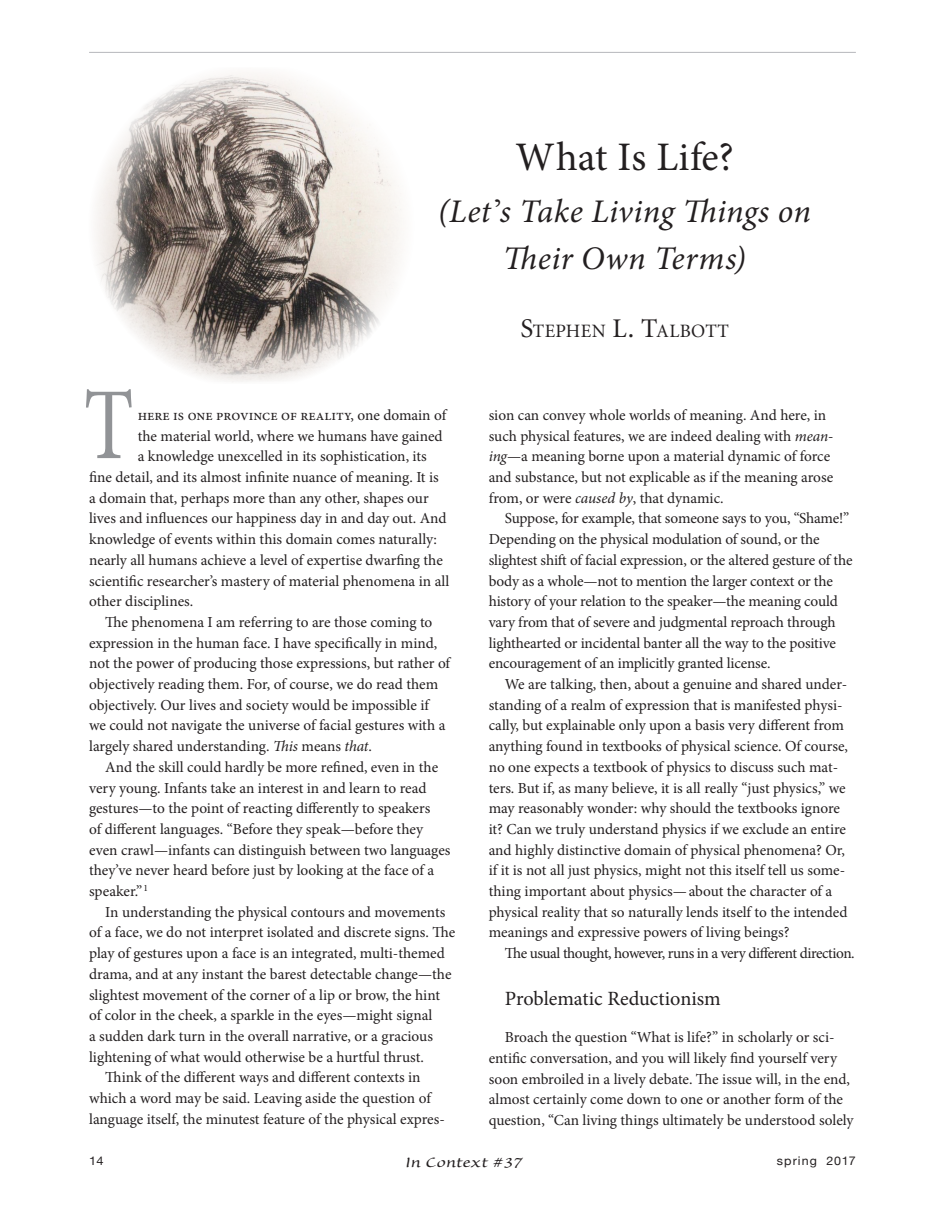
<style>
.page{position:relative;width:945px;height:1215px;background:#fff}
.page>*{position:absolute;margin:0;border:0;box-sizing:border-box;transform-origin:0 0}
.t1{font:102px "Minion Pro";color:#919396;scale:.79 1}
.t2{font:40.5px "Minion Pro";color:#231f20}
.t3{font:italic 33px/46.5px "Minion Pro";letter-spacing:.01em;color:#231f20;text-align:center}
.t4{font:20.25px "Minion Pro";color:#231f20}
.t5{font:18.9px "Minion";letter-spacing:.02em;color:#231f20}
.t6{font:18px "Sanvito";color:#231f20;scale:1.15 1}
.t7{font:15.3px/20.7px "Minion Pro";color:#231f20}
.t8{font:12px "Helvetica Neue";letter-spacing:.085em;color:#231f20;scale:1.04 1}
.t9{font:12px "Helvetica Neue";letter-spacing:.085em;color:#231f20;scale:1.07 1}
.s1{font-family:"Times New Roman";font-style:normal}
.s2{font-style:italic}
.s3{font-size:27px}
</style>
<div class="page">
<hr style="left:89px;top:52px;width:767px;height:1px;background:#b6b7bb">
<img style="left:95px;top:73px;width:306px;height:309px">
<h2 class="t2" style="left:516px;top:130px;width:220px">What Is Life?</h2>
<h3 class="t3" style="left:438px;top:188px;width:374px">(Let<span class="s1">’</span>s Take Living Things on<br>Their Own Terms)</h3>
<h1 class="t1" style="left:84px;top:357px;width:65px">T</h1>
<p class="t7" style="left:138px;top:405px;width:312px">here is one province of reality, one domain of</p>
<p class="t7" style="left:138px;top:425px;width:306px">the material world, where we humans have gained</p>
<p class="t7" style="left:138px;top:446px;width:291px">a knowledge unexcelled in its sophistication, its</p>
<p class="t7" style="left:89px;top:467px;width:351px">fine detail, and its almost infinite nuance of meaning. It is</p>
<p class="t7" style="left:89px;top:488px;width:341px">a domain that, perhaps more than any other, shapes our</p>
<p class="t7" style="left:89px;top:508px;width:359px">lives and influences our happiness day in and day out. And</p>
<p class="t7" style="left:89px;top:529px;width:349px">knowledge of events within this domain comes naturally:</p>
<p class="t7" style="left:89px;top:550px;width:355px">nearly all humans achieve a level of expertise dwarfing the</p>
<p class="t7" style="left:89px;top:570px;width:362px">scientific researcher’s mastery of material phenomena in all</p>
<p class="t7" style="left:89px;top:591px;width:106px">other disciplines.</p>
<p class="t7" style="left:105px;top:612px;width:329px">The phenomena I am referring to are those coming to</p>
<p class="t7" style="left:89px;top:632px;width:350px">expression in the human face. I have specifically in mind,</p>
<p class="t7" style="left:89px;top:653px;width:364px">not the power of producing those expressions, but rather of</p>
<p class="t7" style="left:89px;top:674px;width:351px">objectively reading them. For, of course, we do read them</p>
<p class="t7" style="left:89px;top:695px;width:343px">objectively. Our lives and society would be impossible if</p>
<p class="t7" style="left:89px;top:715px;width:358px">we could not navigate the universe of facial gestures with a</p>
<p class="t7" style="left:89px;top:736px;width:285px">largely shared understanding. <span class="s2">This</span> means <span class="s2">that</span>.</p>
<p class="t7" style="left:105px;top:757px;width:334px">And the skill could hardly be more refined, even in the</p>
<p class="t7" style="left:89px;top:777px;width:339px">very young. Infants take an interest in and learn to read</p>
<p class="t7" style="left:89px;top:798px;width:343px">gestures—to the point of reacting differently to speakers</p>
<p class="t7" style="left:89px;top:819px;width:336px">of different languages. “Before they speak—before they</p>
<p class="t7" style="left:89px;top:839px;width:363px">even crawl—infants can distinguish between two languages</p>
<p class="t7" style="left:89px;top:860px;width:347px">they’ve never heard before just by looking at the face of a</p>
<p class="t7" style="left:89px;top:881px;width:61px">speaker.” <sup>1</sup></p>
<p class="t7" style="left:105px;top:902px;width:342px">In understanding the physical contours and movements</p>
<p class="t7" style="left:89px;top:922px;width:368px">of a face, we do not interpret isolated and discrete signs. The</p>
<p class="t7" style="left:89px;top:943px;width:357px">play of gestures upon a face is an integrated, multi-themed</p>
<p class="t7" style="left:89px;top:964px;width:364px">drama, and at any instant the barest detectable change—the</p>
<p class="t7" style="left:89px;top:984px;width:353px">slightest movement of the corner of a lip or brow, the hint</p>
<p class="t7" style="left:89px;top:1005px;width:345px">of color in the cheek, a sparkle in the eyes—might signal</p>
<p class="t7" style="left:89px;top:1026px;width:345px">a sudden dark turn in the overall narrative, or a gracious</p>
<p class="t7" style="left:89px;top:1046px;width:336px">lightening of what would otherwise be a hurtful thrust.</p>
<p class="t7" style="left:105px;top:1067px;width:317px">Think of the different ways and different contexts in</p>
<p class="t7" style="left:89px;top:1088px;width:345px">which a word may be said. Leaving aside the question of</p>
<p class="t7" style="left:89px;top:1109px;width:357px">language itself, the minutest feature of the physical expres-</p>
<p class="t5" style="left:520px;top:322px;width:210px"><span class="s3">S</span>TEPHEN <span class="s3">L. T</span>ALBOTT</p>
<p class="t7" style="left:489px;top:405px;width:346px">sion can convey whole worlds of meaning. And here, in such physical features, we are indeed dealing with <span class="s2">mean&shy;ing</span>—a meaning borne upon a material dynamic of force and substance, but not explicable as if the meaning arose from, or were <span class="s2">caused by</span>, that dynamic.</p>
<p class="t7" style="left:489px;top:508px;width:365px;text-indent:16px">Suppose, for example, that someone says to you, “Shame!” Depending on the physical modulation of sound, or the slightest shift of facial expression, or the altered gesture of the body as a whole—not to mention the larger context or the history of your relation to the speaker—the meaning could vary from that of severe and judgmental reproach through lighthearted or incidental banter all the way to the positive encouragement of an implicitly granted license.</p>
<p class="t7" style="left:489px;top:674px;width:361px;text-indent:16px">We are talking, then, about a genuine and shared under&shy;standing of a realm of expression that is manifested physi&shy;cally, but explainable only upon a basis very different from anything found in textbooks of physical science. Of course, no one expects a textbook of physics to discuss such mat&shy;ters. But if, as many believe, it is all really “just physics,” we may reasonably wonder: why should the textbooks ignore it? Can we truly understand physics if we exclude an entire and highly distinctive domain of physical phenomena? Or, if it is not all just physics, might not this itself tell us some&shy;thing important about physics—about the character of a physical reality that so naturally lends itself to the intended meanings and expressive powers of living beings?</p>
<p class="t7" style="left:505px;top:943px;width:351px">The usual thought, however, runs in a very different direction.</p>
<h3 class="t4" style="left:505px;top:985px;width:217px">Problematic Reductionism</h3>
<p class="t7" style="left:489px;top:1027px;width:367px;text-indent:16px">Broach the question “What is life?” in scholarly or sci&shy;entific conversation, and you will likely find yourself very soon embroiled in a lively debate. The issue will, in the end, almost certainly come down to one or another form of the question, “Can living things ultimately be understood solely</p>
<p class="t9" style="left:89px;top:1151px;width:15px">14</p>
<p class="t6" style="left:405px;top:1153px;width:103px">In Context #37</p>
<p class="t8" style="left:777px;top:1151px;width:77px">spring 2017</p>
</div>
